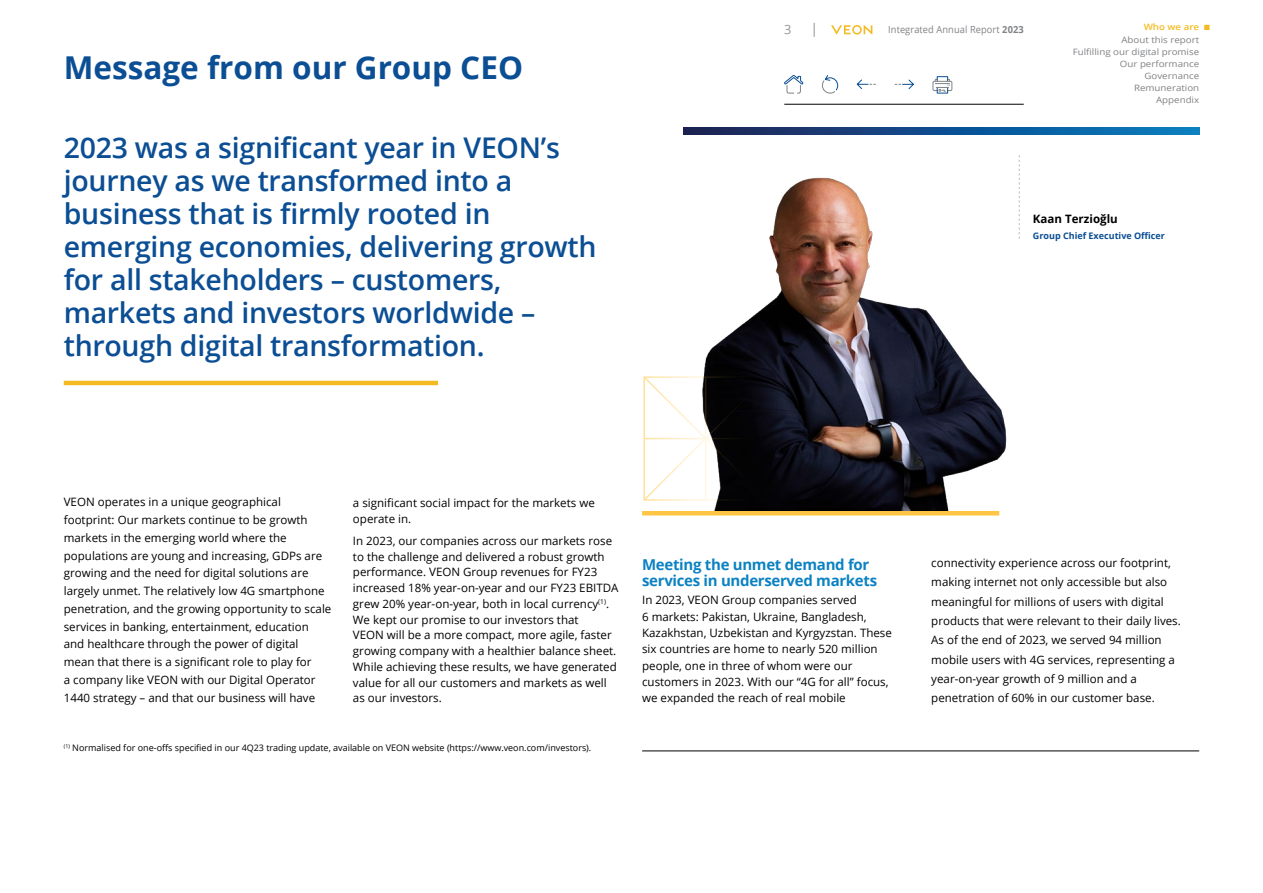
<style>
.page{position:relative;width:1263px;height:893px;background:#fff}
.page>*{position:absolute;margin:0;border:0;box-sizing:border-box;transform-origin:0 0}
.t1{font:700 31.5px "Open Sans";color:#0b4e94}
.t2{font:600 28.5px/33px "Open Sans";letter-spacing:-.01em;color:#0b4e94}
.t3{font:700 15px/16.4px "Open Sans";letter-spacing:-.02em;color:#0c82c2}
.t4{font:12.75px "Open Sans";color:#939598}
.t5{font:11.55px/17.7px "Open Sans";color:#000}
.t6{font:700 11.55px "Open Sans";color:#000}
.t7{font:9.75px "Open Sans";letter-spacing:.01em;color:#808285;scale:.95 1}
.t8{font:9px "Open Sans";color:#000}
.t9{font:700 9px "Open Sans";color:#0b4e94}
.t10{font:8.7px "Open Sans";color:#808285;scale:1.11 1}
.t11{font:600 8.7px "Open Sans";color:#f3bb21;scale:1.11 1}
.s1{font-weight:700}
</style>
<div class="page">
<svg style="left:684px;top:128px;width:515px;height:7px;background:#114f8c"></svg>
<img style="left:704px;top:177px;width:303px;height:336px">
<hr style="left:642px;top:511px;width:357px;height:4px;background:#ffc543">
<svg style="left:1019px;top:155px;width:1px;height:84px"></svg>
<hr style="left:64px;top:381px;width:374px;height:4px;background:#f3bb21">
<hr style="left:642px;top:750px;width:557px;height:1px;background:#000">
<svg style="left:645px;top:375px;width:124px;height:127px"></svg>
<hr style="left:705px;top:377px;width:1px;height:123px;background:#ffc543">
<hr style="left:644px;top:438px;width:123px;height:1px;background:#ffc543">
<svg style="left:831px;top:25px;width:41px;height:10px"></svg>
<svg style="left:814px;top:23px;width:1px;height:14px"></svg>
<hr style="left:784px;top:104px;width:240px;height:1px;background:#000">
<svg style="left:856px;top:79px;width:19px;height:10px"></svg>
<svg style="left:784px;top:75px;width:20px;height:19px"></svg>
<div style="left:932px;top:81px;width:20px;height:10px;border:1px solid #808285"></div>
<svg style="left:934px;top:76px;width:16px;height:18px"></svg>
<svg style="left:822px;top:75px;width:16px;height:19px"></svg>
<svg style="left:895px;top:79px;width:19px;height:10px"></svg>
<h1 class="t1" style="left:64px;top:45px;width:461px">Message from our Group CEO</h1>
<p class="t2" style="left:64px;top:131px;width:534px">2023 was a significant year in VEON’s journey as we transformed into a business that is firmly rooted in emerging economies, delivering growth for all stakeholders – customers, markets and investors worldwide – through digital transformation.</p>
<p class="t4" style="left:784px;top:21px;width:9px">3</p>
<p class="t7" style="left:888px;top:23px;width:144px">Integrated Annual Report <span class="s1">2023</span></p>
<p class="t11" style="left:1144px;top:21px;width:61px">Who we are ■</p>
<p class="t10" style="left:1121px;top:33px;width:72px">About this report</p>
<p class="t10" style="left:1073px;top:46px;width:115px">Fulfilling our digital promise</p>
<p class="t10" style="left:1120px;top:58px;width:73px">Our performance</p>
<p class="t10" style="left:1144px;top:70px;width:51px">Governance</p>
<p class="t10" style="left:1134px;top:82px;width:60px">Remuneration</p>
<p class="t10" style="left:1156px;top:94px;width:40px">Appendix</p>
<p class="t6" style="left:1033px;top:211px;width:86px">Kaan Terzioğlu</p>
<p class="t9" style="left:1033px;top:230px;width:134px">Group Chief Executive Officer</p>
<p class="t5" style="left:64px;top:493px;width:269px">VEON operates in a unique geographical footprint: Our markets continue to be growth markets in the emerging world where the populations are young and increasing, GDPs are growing and the need for digital solutions are largely unmet. The relatively low 4G smartphone penetration, and the growing opportunity to scale services in banking, entertainment, education and healthcare through the power of digital mean that there is a significant role to play for<br>a company like VEON with our Digital Operator 1440 strategy – and that our business will have</p>
<p class="t5" style="left:353px;top:494px;width:243px;line-height:15.8px">a significant social impact for the markets we operate in.</p>
<p class="t5" style="left:353px;top:532px;width:267px;line-height:15.8px">In 2023, our companies across our markets rose to the challenge and delivered a robust growth performance. VEON Group revenues for FY23 increased 18% year-on-year and our FY23 EBITDA grew 20% year-on-year, both in local currency<sup>(1)</sup>.<br>We kept our promise to our investors that<br>VEON will be a more compact, more agile, faster growing company with a healthier balance sheet.<br>While achieving these results, we have generated value for all our customers and markets as well as our investors.</p>
<p class="t8" style="left:64px;top:742px;width:529px"><sup>(1)</sup> Normalised for one-offs specified in our 4Q23 trading update, available on VEON website (https://www.veon.com/investors).</p>
<p class="t3" style="left:642px;top:556px;width:237px">Meeting the unmet demand for services in underserved markets</p>
<p class="t5" style="left:642px;top:592px;width:251px;line-height:16.4px">In 2023, VEON Group companies served<br>6 markets: Pakistan, Ukraine, Bangladesh, Kazakhstan, Uzbekistan and Kyrgyzstan. These six countries are home to nearly 520 million people, one in three of whom were our customers in 2023. With our “4G for all” focus, we expanded the reach of real mobile</p>
<p class="t5" style="left:931px;top:553px;width:251px;line-height:19.4px">connectivity experience across our footprint, making internet not only accessible but also meaningful for millions of users with digital products that were relevant to their daily lives.<br>As of the end of 2023, we served 94 million mobile users with 4G services, representing a year-on-year growth of 9 million and a penetration of 60% in our customer base.</p>
</div>
